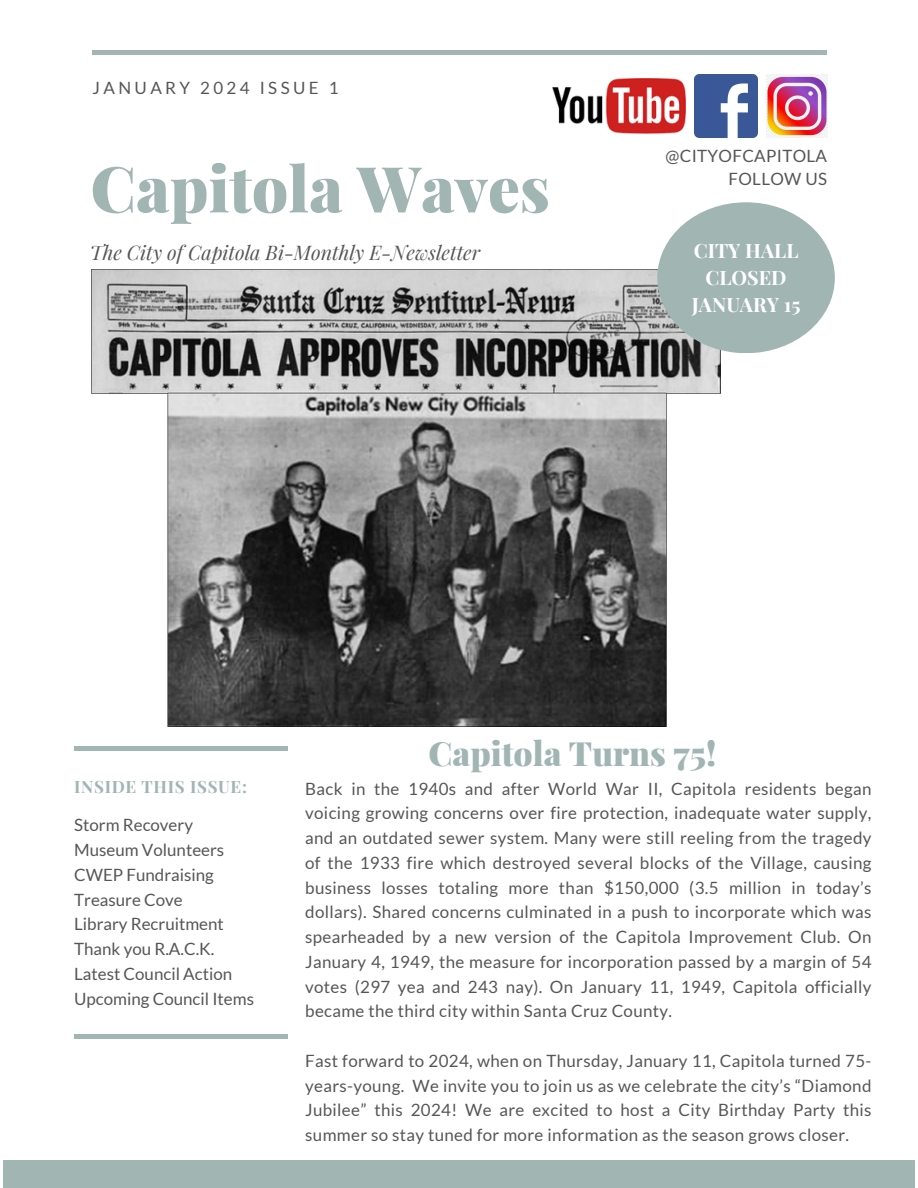
<style>
.page{position:relative;width:918px;height:1188px;background:#fff}
.page>*{position:absolute;margin:0;border:0;box-sizing:border-box;transform-origin:0 0}
.t1{font:900 63.45px "Playfair Display";color:#a1b5b3}
.t2{font:900 33.45px "Playfair Display";color:#a1b5b3}
.t3{font:italic 19.8px "Playfair Display";color:#565656}
.t4{font:700 19.8px/27px "Playfair Display";color:#fff;text-align:center}
.t5{font:16.95px/24.8px "Lato";letter-spacing:.02em;color:#565656;text-align:justify}
.t6{font:16.95px "Lato";color:#565656}
.t7{font:16.95px "Lato";letter-spacing:.2em;color:#565656}
.t8{font:700 16.95px "Playfair Display";letter-spacing:.04em;color:#a1b5b3}
</style>
<div class="page">
<div style="left:3px;top:1161px;width:912px;height:27px;background:#a1b5b3"></div>
<hr style="left:92px;top:50px;width:734px;height:4px;background:#a1b5b3">
<div style="left:74px;top:746px;width:214px;height:5px;background:#a1b5b3"></div>
<div style="left:74px;top:1034px;width:214px;height:5px;background:#a1b5b3"></div>
<img style="left:695px;top:74px;width:63px;height:63px">
<img style="left:767px;top:74px;width:60px;height:63px">
<img style="left:553px;top:78px;width:132px;height:56px">
<img style="left:92px;top:270px;width:629px;height:456px">
<div style="left:657px;top:202px;width:178px;height:151px;background:#a1b5b3;border-radius:50%"></div>
<p class="t7" style="left:93px;top:77px;width:247px">JANUARY 2024 ISSUE 1</p>
<p class="t5" style="left:666px;top:143px;width:163px">@CITYOFCAPITOLA</p>
<p class="t5" style="left:729px;top:166px;width:100px">FOLLOW US</p>
<p class="t1" style="left:90px;top:144px;width:461px">Capitola Waves</p>
<p class="t3" style="left:90px;top:238px;width:392px">The City of Capitola Bi-Monthly E-Newsletter</p>
<p class="t4" style="left:694px;top:236px;width:106px">CITY HALL<br>CLOSED</p>
<p class="t4" style="left:692px;top:290px;width:110px">JANUARY 15</p>
<p class="t8" style="left:74px;top:775px;width:174px">INSIDE THIS ISSUE:</p>
<p class="t6" style="left:74px;top:815px;width:120px">Storm Recovery</p>
<p class="t6" style="left:74px;top:840px;width:152px">Museum Volunteers</p>
<p class="t6" style="left:74px;top:864px;width:141px">CWEP Fundraising</p>
<p class="t6" style="left:74px;top:889px;width:110px">Treasure Cove</p>
<p class="t6" style="left:74px;top:914px;width:151px">Library Recruitment</p>
<p class="t6" style="left:74px;top:939px;width:142px">Thank you R.A.C.K.</p>
<p class="t6" style="left:74px;top:963px;width:159px">Latest Council Action</p>
<p class="t6" style="left:74px;top:988px;width:181px">Upcoming Council Items</p>
<p class="t2" style="left:429px;top:730px;width:289px">Capitola Turns 75!</p>
<p class="t5" style="left:305px;top:776px;width:568px">Back in the 1940s and after World War II, Capitola residents began voicing growing concerns over fire protection, inadequate water supply, and an outdated sewer system. Many were still reeling from the tragedy of the 1933 fire which destroyed several blocks of the Village, causing business losses totaling more than $150,000 (3.5 million in today’s dollars). Shared concerns culminated in a push to incorporate which was spearheaded by a new version of the Capitola Improvement Club. On January 4, 1949, the measure for incorporation passed by a margin of 54 votes (297 yea and 243 nay). On January 11, 1949, Capitola officially became the third city within Santa Cruz County.</p>
<p class="t5" style="left:305px;top:1048px;width:568px">Fast forward to 2024, when on Thursday, January 11, Capitola turned 75- years-young. We invite you to join us as we celebrate the city’s “Diamond Jubilee” this 2024! We are excited to host a City Birthday Party this summer so stay tuned for more information as the season grows closer.</p>
</div>
